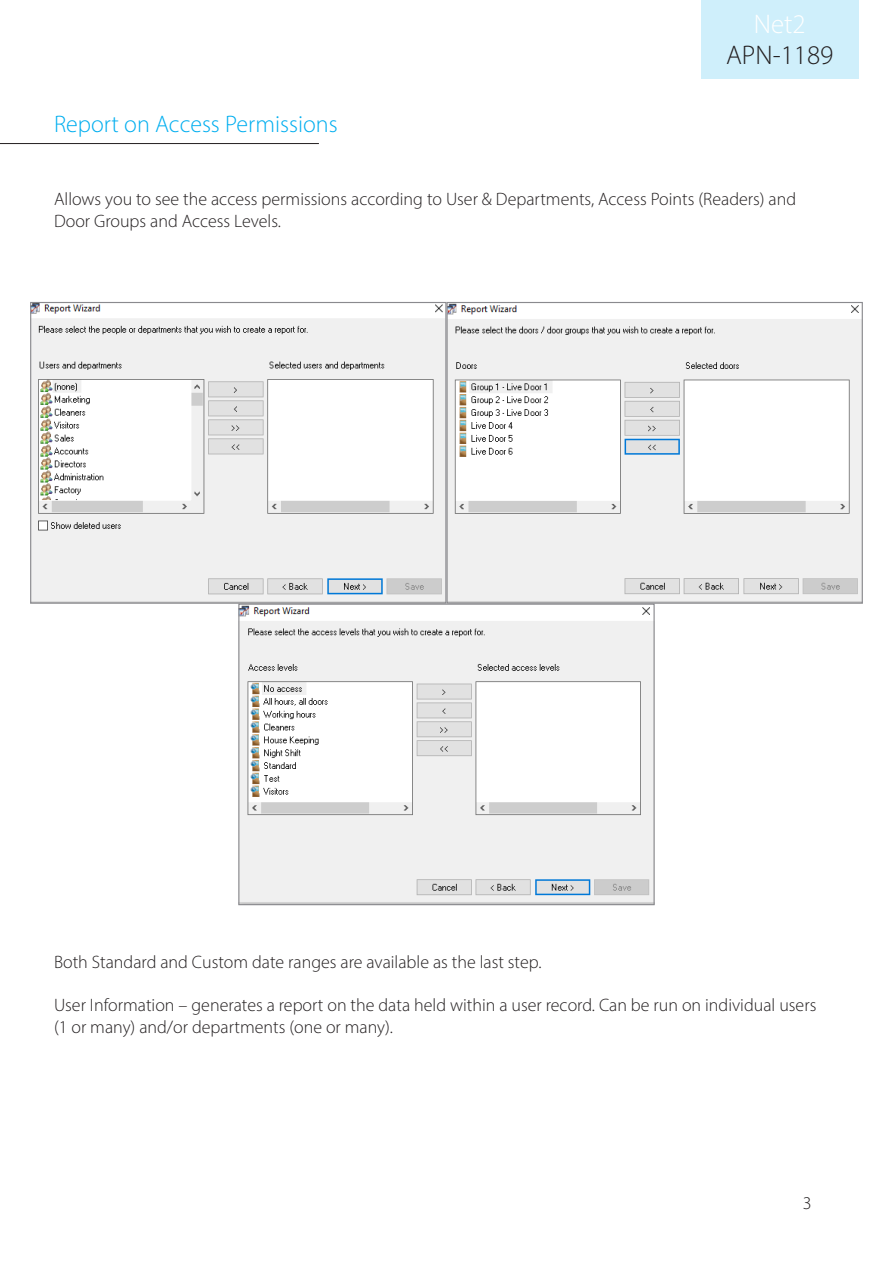
<style>
.page{position:relative;width:893px;height:1263px;background:#fff}
.page>*{position:absolute;margin:0;border:0;box-sizing:border-box;transform-origin:0 0}
.t1{font:300 27px "Myriad Pro";color:#231f20}
.t2{font:300 27px "Myriad Pro";color:#fff}
.Section_title{font:300 24px "Myriad Pro";color:#00aeef}
.Text{font:300 18px/21.6px "Myriad Pro";color:#231f20}
</style>
<div class="page">
<div style="left:702px;top:0;width:157px;height:79px;background:#cfeffb"></div>
<img style="left:32px;top:304px;width:829px;height:298px">
<div style="left:30px;top:302px;width:416px;height:302px;border:1px solid #8a8a8e"></div>
<div style="left:446px;top:302px;width:417px;height:302px;border:1px solid #8a8a8e"></div>
<img style="left:240px;top:606px;width:413px;height:297px">
<div style="left:238px;top:604px;width:417px;height:301px;border:1px solid #8a8a8e"></div>
<hr style="left:0;top:143px;width:319px;height:1px;background:#231f20">
<h1 class="t2" style="left:754px;top:8px;width:53px">Net2</h1>
<p class="Section_title" style="left:54px;top:109px;width:285px">Report on Access Permissions</p>
<h1 class="t1" style="left:726px;top:39px;width:109px">APN-1189</h1>
<p class="Text" style="left:54px;top:188px;width:744px">Allows you to see the access permissions according to User &amp; Departments, Access Points (Readers) and<br>Door Groups and Access Levels.</p>
<p class="Text" style="left:54px;top:951px;width:489px">Both Standard and Custom date ranges are available as the last step.</p>
<p class="Text" style="left:54px;top:994px;width:764px">User Information – generates a report on the data held within a user record. Can be run on individual users (1 or many) and/or departments (one or many).</p>
<p class="Text" style="left:803px;top:1192px;width:10px">3</p>
</div>
